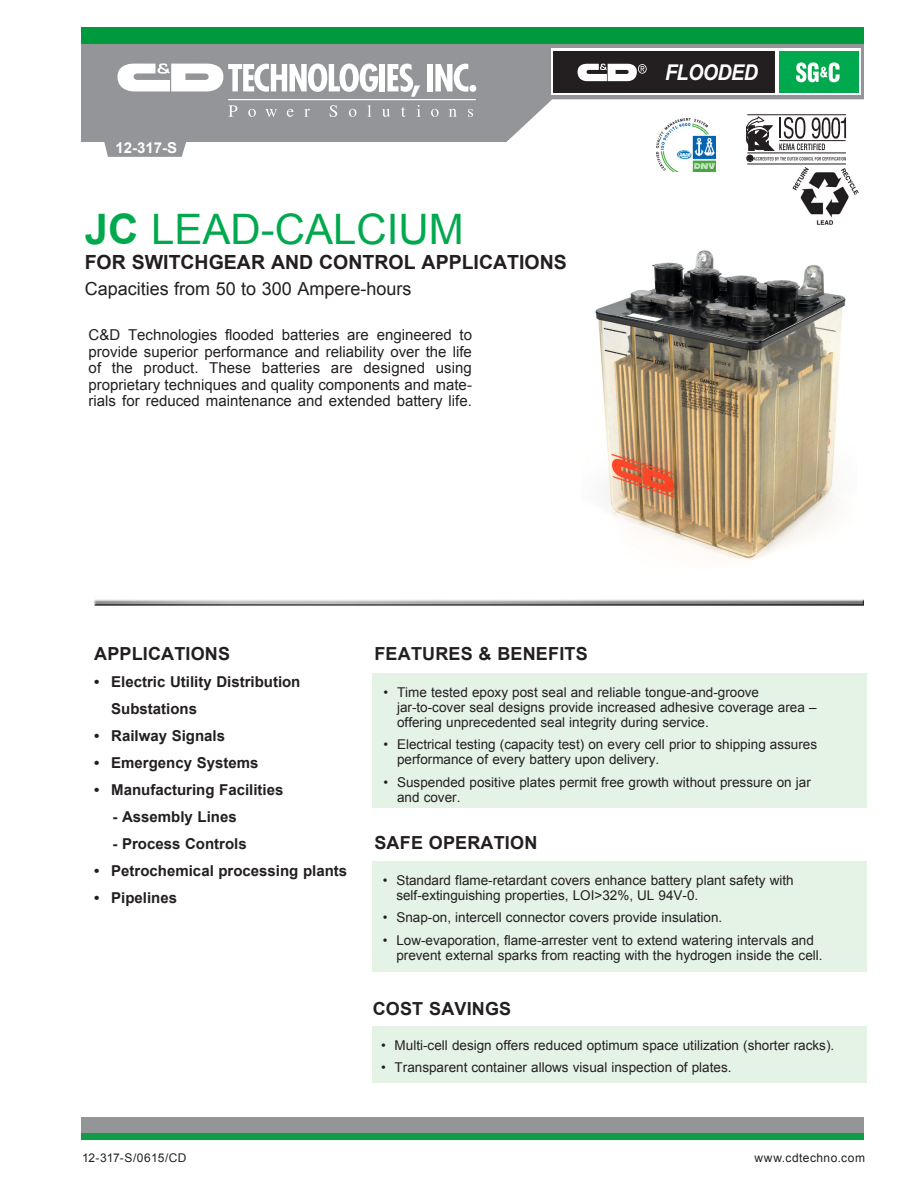
<style>
.page{position:relative;width:918px;height:1188px;background:#fff}
.page>*{position:absolute;margin:0;border:0;box-sizing:border-box;transform-origin:0 0}
.F5__Main_Head{font:42px "Arial";color:#00a94e}
.t1{font:italic 700 21.75px "Arial";letter-spacing:-.025em;color:#fff;scale:.9 1}
.F5__Main_Head-2{font:700 19.5px "Arial";color:#231f20}
.t2{font:700 18px "Arial";letter-spacing:.01em;color:#231f20}
.F5__Main_Head-3{font:18px "Arial";color:#231f20}
.t3{font:15px/16.5px "Arial";color:#231f20;text-align:justify}
.t4{font:700 15px/27px "Arial";color:#231f20}
.t5{font:700 15px "Arial";color:#fff}
.F9__Bullet{font:13.5px/15px "Arial";color:#231f20}
.t6{font:12px "Arial";color:#231f20}
.t7{font:12px "Arial";letter-spacing:.04em;color:#231f20}
.s1{font-weight:700}
</style>
<div class="page">
<div style="left:81px;top:1133px;width:783px;height:7px;background:#109b48"></div>
<div style="left:81px;top:1117px;width:783px;height:16px;background:#939598"></div>
<svg style="left:81px;top:44px;width:783px;height:98px;fill:#939598"></svg>
<svg style="left:102px;top:133px;width:87px;height:24px;background:#9a9c9f"></svg>
<div style="left:81px;top:27px;width:783px;height:17px;background:#009a3e"></div>
<svg style="left:229px;top:105px;width:8px;height:12px"></svg>
<svg style="left:248px;top:109px;width:8px;height:8px"></svg>
<svg style="left:265px;top:109px;width:12px;height:8px"></svg>
<svg style="left:287px;top:109px;width:7px;height:8px"></svg>
<svg style="left:304px;top:109px;width:6px;height:8px"></svg>
<svg style="left:330px;top:105px;width:7px;height:12px"></svg>
<svg style="left:349px;top:109px;width:7px;height:8px"></svg>
<svg style="left:367px;top:105px;width:4px;height:12px"></svg>
<svg style="left:382px;top:109px;width:8px;height:8px"></svg>
<svg style="left:401px;top:107px;width:5px;height:10px"></svg>
<svg style="left:417px;top:105px;width:4px;height:12px"></svg>
<svg style="left:431px;top:109px;width:8px;height:8px"></svg>
<svg style="left:449px;top:109px;width:8px;height:8px"></svg>
<svg style="left:468px;top:109px;width:5px;height:8px"></svg>
<div style="left:380px;top:64px;width:5px;height:27px;background:#fff"></div>
<svg style="left:387px;top:64px;width:33px;height:33px"></svg>
<div style="left:428px;top:64px;width:5px;height:27px;background:#fff"></div>
<svg style="left:435px;top:64px;width:33px;height:28px"></svg>
<div style="left:469px;top:85px;width:7px;height:7px;background:#fff;border-radius:50%"></div>
<svg style="left:117px;top:63px;width:261px;height:29px"></svg>
<hr style="left:228px;top:99px;width:248px;height:1px;background:#fff">
<div style="left:551px;top:48px;width:310px;height:47px;background:#fff"></div>
<div style="left:554px;top:51px;width:221px;height:42px;background:#231f20"></div>
<svg style="left:578px;top:63px;width:69px;height:18px"></svg>
<div style="left:779px;top:51px;width:80px;height:42px;background:#00a94e"></div>
<svg style="left:796px;top:62px;width:44px;height:20px"></svg>
<div style="left:372px;top:1026px;width:494px;height:57px;background:#e5f3e7"></div>
<div style="left:372px;top:861px;width:494px;height:111px;background:#e5f3e7"></div>
<div style="left:372px;top:673px;width:494px;height:135px;background:#e5f3e7"></div>
<div style="left:744px;top:114px;width:105px;height:52px;background:linear-gradient(to right,#fcfcfc,#fff)"></div>
<svg style="left:746px;top:117px;width:100px;height:45px"></svg>
<hr style="left:779px;top:140px;width:67px;height:1px;background:#231f20">
<hr style="left:747px;top:164px;width:99px;height:1px;background:#231f20">
<hr style="left:747px;top:152px;width:99px;height:1px;background:#231f20">
<hr style="left:747px;top:114px;width:99px;height:1px;background:#231f20">
<img style="left:94px;top:599px;width:770px;height:7px">
<img style="left:595px;top:250px;width:251px;height:310px">
<img style="left:792px;top:167px;width:67px;height:58px">
<img style="left:657px;top:118px;width:59px;height:54px">
<p class="t5" style="left:116px;top:138px;width:63px">12-317-S</p>
<p class="F5__Main_Head" style="left:85px;top:201px;width:381px"><span class="s1">JC</span> LEAD-CALCIUM</p>
<p class="F5__Main_Head-2" style="left:85px;top:249px;width:484px">FOR SWITCHGEAR AND CONTROL APPLICATIONS</p>
<p class="F5__Main_Head-3" style="left:85px;top:277px;width:328px">Capacities from 50 to 300 Ampere-hours</p>
<p class="t3" style="left:89px;top:327px;width:385px">C&amp;D Technologies flooded batteries are engineered to provide superior performance and reliability over the life of the product. These batteries are designed using proprietary techniques and quality components and mate&shy;rials for reduced maintenance and extended battery life.</p>
<h2 class="t1" style="left:665px;top:58px;width:104px">FLOODED</h2>
<p class="t2" style="left:94px;top:641px;width:137px">APPLICATIONS</p>
<p class="t4" style="left:111px;top:668px;width:191px;text-indent:-17px">• Electric Utility Distribution<br>Substations</p>
<p class="t4" style="left:94px;top:722px;width:132px">• Railway Signals</p>
<p class="t4" style="left:94px;top:749px;width:166px">• Emergency Systems</p>
<p class="t4" style="left:94px;top:776px;width:191px">• Manufacturing Facilities</p>
<p class="t4" style="left:113px;top:803px;width:126px">- Assembly Lines</p>
<p class="t4" style="left:113px;top:830px;width:136px">- Process Controls</p>
<p class="t4" style="left:94px;top:857px;width:255px">• Petrochemical processing plants</p>
<p class="t4" style="left:94px;top:884px;width:84px">• Pipelines</p>
<p class="t2" style="left:374px;top:642px;width:215px">FEATURES &amp; BENEFITS</p>
<p class="F9__Bullet" style="left:397px;top:685px;width:421px;text-indent:-14px">• Time tested epoxy post seal and reliable tongue-and-groove jar-to-cover seal designs provide increased adhesive coverage area – offering unprecedented seal integrity during service.</p>
<p class="F9__Bullet" style="left:397px;top:737px;width:422px;text-indent:-14px">• Electrical testing (capacity test) on every cell prior to shipping assures performance of every battery upon delivery.</p>
<p class="F9__Bullet" style="left:397px;top:775px;width:415px;text-indent:-14px">• Suspended positive plates permit free growth without pressure on jar and cover.</p>
<p class="t2" style="left:374px;top:831px;width:164px">SAFE OPERATION</p>
<p class="F9__Bullet" style="left:396px;top:872px;width:399px;text-indent:-14px">• Standard flame-retardant covers enhance battery plant safety with self-extinguishing properties, LOI&gt;32%, UL 94V-0.</p>
<p class="F9__Bullet" style="left:383px;top:910px;width:341px">• Snap-on, intercell connector covers provide insulation.</p>
<p class="F9__Bullet" style="left:396px;top:932px;width:428px;text-indent:-14px">• Low-evaporation, flame-arrester vent to extend watering intervals and prevent external sparks from reacting with the hydrogen inside the cell.</p>
<p class="t2" style="left:373px;top:996px;width:140px">COST SAVINGS</p>
<p class="F9__Bullet" style="left:381px;top:1038px;width:455px">• Multi-cell design offers reduced optimum space utilization (shorter racks).</p>
<p class="F9__Bullet" style="left:381px;top:1060px;width:352px">• Transparent container allows visual inspection of plates.</p>
<p class="t6" style="left:82px;top:1150px;width:106px">12-317-S/0615/CD</p>
<p class="t7" style="left:754px;top:1150px;width:112px">www.cdtechno.com</p>
</div>
